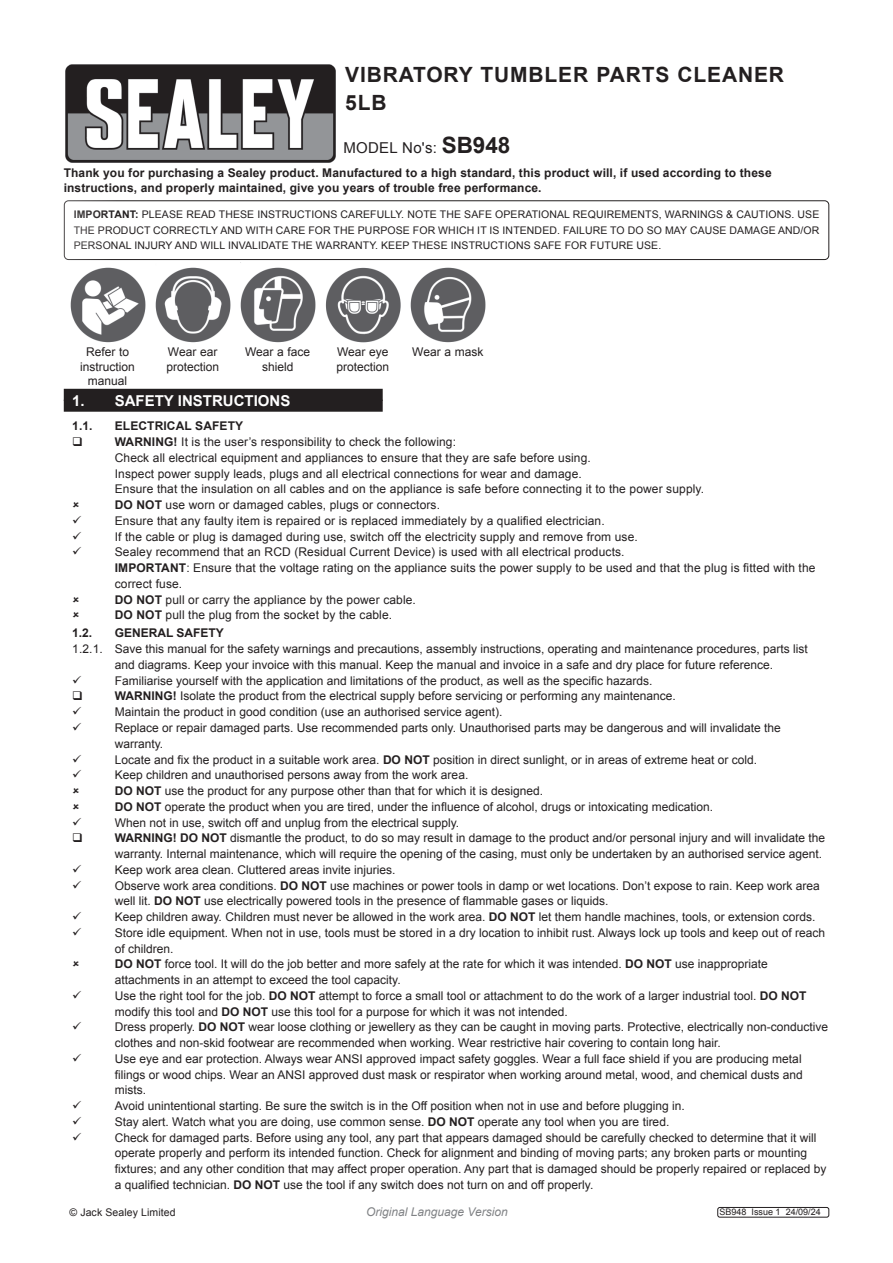
<style>
.page{position:relative;width:893px;height:1263px;background:#fff}
.page>*{position:absolute;margin:0;border:0;box-sizing:border-box;transform-origin:0 0}
.t1{font:700 21px/28.8px "Arial";letter-spacing:.04em;color:#231f20}
.t2{font:700 15px "Arial";color:#fff}
.t3{font:15px "Arial";letter-spacing:.015em;color:#231f20}
.Body{font:12px/15.8px "Arial";color:#231f20}
.Body-2{font:700 12px/15.8px "Arial";letter-spacing:.01em;color:#231f20}
.t4{font:italic 12px "Arial";color:#808285}
.Body__Justified__7pt{font:10.5px/15.8px "Arial";letter-spacing:.01em;color:#231f20;text-align:justify}
.t5{font:9px "Arial";color:#231f20}
.s1{font-weight:700;font-size:22.5px}
.s2{font-weight:700}
</style>
<div class="page">
<div style="left:64px;top:400px;width:319px;height:12px;background:#231f20"></div>
<div style="left:64px;top:389px;width:319px;height:12px;background:#231f20"></div>
<img style="left:65px;top:64px;width:271px;height:99px">
<div style="left:64px;top:200px;width:765px;height:60px;border:1px solid #231f20;border-radius:4px"></div>
<img style="left:70px;top:262px;width:416px;height:81px">
<div style="left:717px;top:1207px;width:112px;height:10px;border:1px solid #231f20;border-radius:2px"></div>
<p class="t1" style="left:345px;top:60px;width:440px">VIBRATORY TUMBLER PARTS CLEANER<br>5LB</p>
<p class="t3" style="left:344px;top:138px;width:168px">MODEL No's: <span class="s1">SB948</span></p>
<p class="Body-2" style="left:64px;top:165px;width:709px">Thank you for purchasing a Sealey product. Manufactured to a high standard, this product will, if used according to these instructions, and properly maintained, give you years of trouble free performance.</p>
<p class="Body__Justified__7pt" style="left:74px;top:206px;width:747px"><span class="s2">IMPORTANT:</span> PLEASE READ THESE INSTRUCTIONS CAREFULLY. NOTE THE SAFE OPERATIONAL REQUIREMENTS, WARNINGS &amp; CAUTIONS. USE THE PRODUCT CORRECTLY AND WITH CARE FOR THE PURPOSE FOR WHICH IT IS INTENDED. FAILURE TO DO SO MAY CAUSE DAMAGE AND/OR PERSONAL INJURY AND WILL INVALIDATE THE WARRANTY. KEEP THESE INSTRUCTIONS SAFE FOR FUTURE USE.</p>
<p class="Body" style="left:80px;top:345px;width:56px;line-height:14.4px;text-align:center">Refer to instruction</p>
<p class="Body" style="left:88px;top:373px;width:41px">manual</p>
<p class="Body" style="left:166px;top:345px;width:54px;line-height:14.4px">Wear ear protection</p>
<p class="Body" style="left:245px;top:345px;width:67px;line-height:14.4px;text-align:center">Wear a face shield</p>
<p class="Body" style="left:336px;top:345px;width:54px;line-height:14.4px">Wear eye protection</p>
<p class="Body" style="left:412px;top:344px;width:73px">Wear a mask</p>
<p class="t2" style="left:72px;top:390px;width:220px">1. SAFETY INSTRUCTIONS</p>
<p class="Body-2" style="left:72px;top:419px;width:22px">1.1.</p>
<p class="Body-2" style="left:115px;top:419px;width:130px">ELECTRICAL SAFETY</p>
<p class="Body" style="left:115px;top:434px;width:343px"><span class="s2">WARNING!</span> It is the user’s responsibility to check the following:</p>
<p class="Body" style="left:115px;top:450px;width:478px">Check all electrical equipment and appliances to ensure that they are safe before using.</p>
<p class="Body" style="left:115px;top:466px;width:468px">Inspect power supply leads, plugs and all electrical connections for wear and damage.</p>
<p class="Body" style="left:115px;top:481px;width:591px">Ensure that the insulation on all cables and on the appliance is safe before connecting it to the power supply.</p>
<p class="Body" style="left:115px;top:497px;width:327px"><span class="s2">DO NOT</span> use worn or damaged cables, plugs or connectors.</p>
<p class="Body" style="left:115px;top:513px;width:491px">Ensure that any faulty item is repaired or is replaced immediately by a qualified electrician.</p>
<p class="Body" style="left:115px;top:529px;width:524px">If the cable or plug is damaged during use, switch off the electricity supply and remove from use.</p>
<p class="Body" style="left:115px;top:544px;width:511px">Sealey recommend that an RCD (Residual Current Device) is used with all electrical products.</p>
<p class="Body" style="left:115px;top:560px;width:702px"><span class="s2">IMPORTANT</span>: Ensure that the voltage rating on the appliance suits the power supply to be used and that the plug is fitted with the correct fuse.</p>
<p class="Body" style="left:115px;top:592px;width:303px"><span class="s2">DO NOT</span> pull or carry the appliance by the power cable.</p>
<p class="Body" style="left:115px;top:607px;width:279px"><span class="s2">DO NOT</span> pull the plug from the socket by the cable.</p>
<p class="Body-2" style="left:72px;top:626px;width:22px">1.2.</p>
<p class="Body-2" style="left:115px;top:626px;width:111px">GENERAL SAFETY</p>
<p class="Body" style="left:115px;top:641px;width:694px;text-indent:-43px">1.2.1. Save this manual for the safety warnings and precautions, assembly instructions, operating and maintenance procedures, parts list and diagrams. Keep your invoice with this manual. Keep the manual and invoice in a safe and dry place for future reference.</p>
<p class="Body" style="left:115px;top:673px;width:539px">Familiarise yourself with the application and limitations of the product, as well as the specific hazards.</p>
<p class="Body" style="left:115px;top:688px;width:562px"><span class="s2">WARNING!</span> Isolate the product from the electrical supply before servicing or performing any maintenance.</p>
<p class="Body" style="left:115px;top:704px;width:389px">Maintain the product in good condition (use an authorised service agent).</p>
<p class="Body" style="left:115px;top:720px;width:668px">Replace or repair damaged parts. Use recommended parts only. Unauthorised parts may be dangerous and will invalidate the warranty.</p>
<p class="Body" style="left:115px;top:751px;width:644px">Locate and fix the product in a suitable work area. <span class="s2">DO NOT</span> position in direct sunlight, or in areas of extreme heat or cold.</p>
<p class="Body" style="left:115px;top:767px;width:355px">Keep children and unauthorised persons away from the work area.</p>
<p class="Body" style="left:115px;top:783px;width:430px"><span class="s2">DO NOT</span> use the product for any purpose other than that for which it is designed.</p>
<p class="Body" style="left:115px;top:799px;width:600px"><span class="s2">DO NOT</span> operate the product when you are tired, under the influence of alcohol, drugs or intoxicating medication.</p>
<p class="Body" style="left:115px;top:814px;width:346px">When not in use, switch off and unplug from the electrical supply.</p>
<p class="Body" style="left:115px;top:830px;width:712px"><span class="s2">WARNING! DO NOT</span> dismantle the product, to do so may result in damage to the product and/or personal injury and will invalidate the warranty. Internal maintenance, which will require the opening of the casing, must only be undertaken by an authorised service agent.</p>
<p class="Body" style="left:115px;top:862px;width:282px">Keep work area clean. Cluttered areas invite injuries.</p>
<p class="Body" style="left:115px;top:877px;width:706px">Observe work area conditions. <span class="s2">DO NOT</span> use machines or power tools in damp or wet locations. Don’t expose to rain. Keep work area well lit. <span class="s2">DO NOT</span> use electrically powered tools in the presence of flammable gases or liquids.</p>
<p class="Body" style="left:115px;top:909px;width:702px">Keep children away. Children must never be allowed in the work area. <span class="s2">DO NOT</span> let them handle machines, tools, or extension cords.</p>
<p class="Body" style="left:115px;top:925px;width:712px">Store idle equipment. When not in use, tools must be stored in a dry location to inhibit rust. Always lock up tools and keep out of reach of children.</p>
<p class="Body" style="left:115px;top:956px;width:654px"><span class="s2">DO NOT</span> force tool. It will do the job better and more safely at the rate for which it was intended. <span class="s2">DO NOT</span> use inappropriate attachments in an attempt to exceed the tool capacity.</p>
<p class="Body" style="left:115px;top:988px;width:693px">Use the right tool for the job. <span class="s2">DO NOT</span> attempt to force a small tool or attachment to do the work of a larger industrial tool. <span class="s2">DO NOT </span>modify this tool and <span class="s2">DO NOT</span> use this tool for a purpose for which it was not intended.</p>
<p class="Body" style="left:115px;top:1019px;width:715px">Dress properly. <span class="s2">DO NOT</span> wear loose clothing or jewellery as they can be caught in moving parts. Protective, electrically non-conductive clothes and non-skid footwear are recommended when working. Wear restrictive hair covering to contain long hair.</p>
<p class="Body" style="left:115px;top:1051px;width:690px;text-align:justify">Use eye and ear protection. Always wear ANSI approved impact safety goggles. Wear a full face shield if you are producing metal filings or wood chips. Wear an ANSI approved dust mask or respirator when working around metal, wood, and chemical dusts and mists.</p>
<p class="Body" style="left:115px;top:1098px;width:571px">Avoid unintentional starting. Be sure the switch is in the Off position when not in use and before plugging in.</p>
<p class="Body" style="left:115px;top:1114px;width:556px">Stay alert. Watch what you are doing, use common sense. <span class="s2">DO NOT</span> operate any tool when you are tired.</p>
<p class="Body" style="left:115px;top:1129px;width:713px">Check for damaged parts. Before using any tool, any part that appears damaged should be carefully checked to determine that it will operate properly and perform its intended function. Check for alignment and binding of moving parts; any broken parts or mounting fixtures; and any other condition that may affect proper operation. Any part that is damaged should be properly repaired or replaced by a qualified technician. <span class="s2">DO NOT</span> use the tool if any switch does not turn on and off properly.</p>
<p class="Body__Justified__7pt" style="left:69px;top:1205px;width:108px">© Jack Sealey Limited</p>
<p class="t4" style="left:366px;top:1204px;width:143px">Original Language Version</p>
<p class="t5" style="left:720px;top:1206px;width:103px">SB948 Issue 1 24/09/24</p>
</div>
